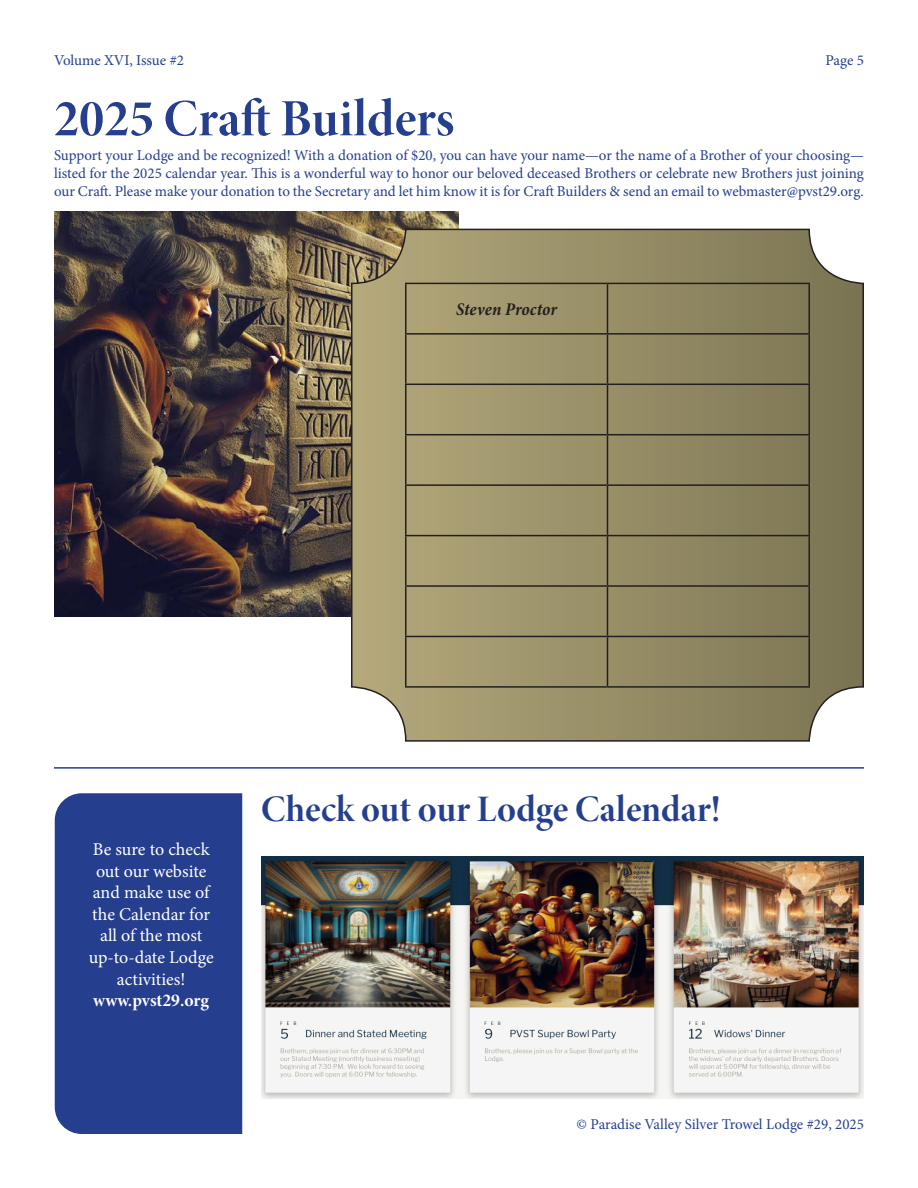
<style>
.page{position:relative;width:918px;height:1188px;background:#fff}
.page>*{position:absolute;margin:0;border:0;box-sizing:border-box;transform-origin:0 0}
.t1{font:52.5px "Minion Pro Bold Disp";color:#253f8e}
.t2{font:37.5px "Minion Pro Bold Disp";color:#253f8e}
.t3{font:18px/21.6px "Minion Pro";letter-spacing:-.005em;color:#fff;text-align:center}
.t4{font:18px "Minion Pro Bold Subh";color:#fff}
.t5{font:italic 700 condensed 18px "Minion Pro";color:#231f20}
.t6{font:15px/18px "Minion Pro";letter-spacing:-.005em;color:#253f8e;text-align:justify}
</style>
<div class="page">
<div style="left:55px;top:793px;width:187px;height:341px;background:#253f8e"></div>
<img style="left:54px;top:211px;width:405px;height:405px">
<svg style="left:352px;top:229px;width:509px;height:510px;background:#99906a"></svg>
<hr style="left:405px;top:283px;width:203px;height:1px;background:#231f20">
<hr style="left:405px;top:284px;width:1px;height:49px;background:#231f20">
<hr style="left:608px;top:283px;width:202px;height:1px;background:#231f20">
<hr style="left:607px;top:284px;width:1px;height:49px;background:#231f20">
<hr style="left:808px;top:284px;width:2px;height:49px;background:#231f20">
<hr style="left:405px;top:333px;width:203px;height:2px;background:#231f20">
<hr style="left:405px;top:335px;width:1px;height:49px;background:#231f20">
<hr style="left:608px;top:333px;width:202px;height:2px;background:#231f20">
<hr style="left:607px;top:335px;width:1px;height:49px;background:#231f20">
<hr style="left:808px;top:335px;width:2px;height:49px;background:#231f20">
<hr style="left:405px;top:384px;width:203px;height:1px;background:#231f20">
<hr style="left:405px;top:385px;width:1px;height:49px;background:#231f20">
<hr style="left:608px;top:384px;width:202px;height:1px;background:#231f20">
<hr style="left:607px;top:385px;width:1px;height:49px;background:#231f20">
<hr style="left:808px;top:385px;width:2px;height:49px;background:#231f20">
<hr style="left:405px;top:434px;width:203px;height:1px;background:#231f20">
<hr style="left:405px;top:435px;width:1px;height:49px;background:#231f20">
<hr style="left:608px;top:434px;width:202px;height:1px;background:#231f20">
<hr style="left:607px;top:435px;width:1px;height:49px;background:#231f20">
<hr style="left:808px;top:435px;width:2px;height:49px;background:#231f20">
<hr style="left:405px;top:484px;width:203px;height:2px;background:#231f20">
<hr style="left:405px;top:486px;width:1px;height:49px;background:#231f20">
<hr style="left:608px;top:484px;width:202px;height:2px;background:#231f20">
<hr style="left:607px;top:486px;width:1px;height:49px;background:#231f20">
<hr style="left:808px;top:486px;width:2px;height:49px;background:#231f20">
<hr style="left:405px;top:535px;width:203px;height:1px;background:#231f20">
<hr style="left:405px;top:536px;width:1px;height:49px;background:#231f20">
<hr style="left:608px;top:535px;width:202px;height:1px;background:#231f20">
<hr style="left:607px;top:536px;width:1px;height:49px;background:#231f20">
<hr style="left:808px;top:536px;width:2px;height:49px;background:#231f20">
<hr style="left:405px;top:585px;width:203px;height:2px;background:#231f20">
<hr style="left:405px;top:587px;width:1px;height:49px;background:#231f20">
<hr style="left:608px;top:585px;width:202px;height:2px;background:#231f20">
<hr style="left:607px;top:587px;width:1px;height:49px;background:#231f20">
<hr style="left:808px;top:587px;width:2px;height:49px;background:#231f20">
<hr style="left:405px;top:636px;width:203px;height:1px;background:#231f20">
<hr style="left:405px;top:637px;width:1px;height:49px;background:#231f20">
<hr style="left:608px;top:636px;width:202px;height:1px;background:#231f20">
<hr style="left:607px;top:637px;width:1px;height:49px;background:#231f20">
<hr style="left:808px;top:637px;width:2px;height:49px;background:#231f20">
<hr style="left:405px;top:686px;width:203px;height:2px;background:#231f20">
<hr style="left:608px;top:686px;width:202px;height:2px;background:#231f20">
<hr style="left:54px;top:767px;width:810px;height:2px;background:#253f8e">
<img style="left:261px;top:856px;width:602px;height:243px">
<p class="t6" style="left:54px;top:51px;width:132px">Volume XVI, Issue #2</p>
<p class="t6" style="left:825px;top:51px;width:40px">Page 5</p>
<p class="t1" style="left:54px;top:84px;width:402px">2025 Craft Builders</p>
<p class="t6" style="left:54px;top:147px;width:812px">Support your Lodge and be recognized! With a donation of $20, you can have your name—or the name of a Brother of your choosing— listed for the 2025 calendar year. This is a wonderful way to honor our beloved deceased Brothers or celebrate new Brothers just joining our Craft. Please make your donation to the Secretary and let him know it is for Craft Builders &amp; send an email to webmaster@pvst29.org.</p>
<p class="t5" style="left:456px;top:297px;width:103px">Steven Proctor</p>
<p class="t3" style="left:89px;top:839px;width:127px">Be sure to check out our website and make use of the Calendar for all of the most up-to-date Lodge activities!</p>
<p class="t4" style="left:93px;top:988px;width:117px">www.pvst29.org</p>
<p class="t2" style="left:261px;top:784px;width:461px">Check out our Lodge Calendar!</p>
<p class="t6" style="left:577px;top:1115px;width:289px">© Paradise Valley Silver Trowel Lodge #29, 2025</p>
</div>
